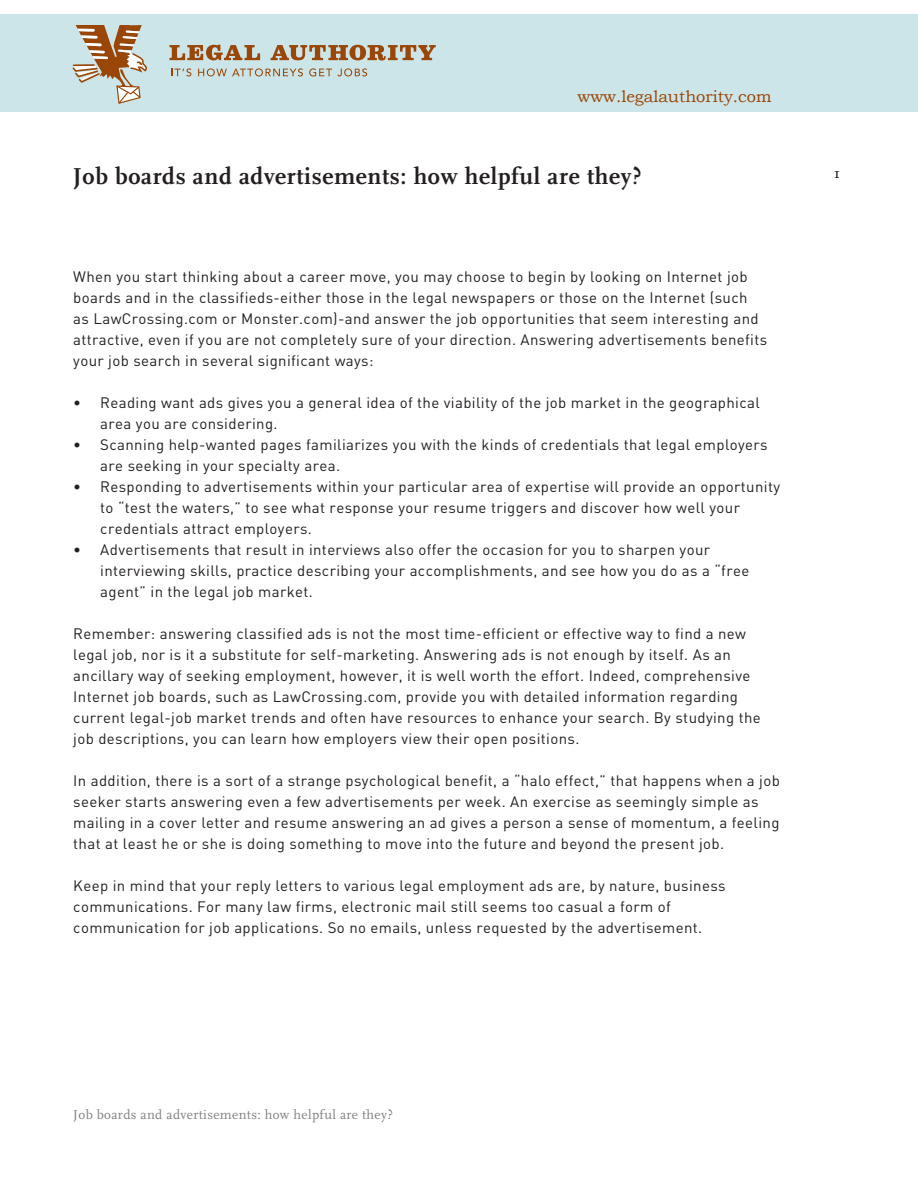
<style>
.page{position:relative;width:918px;height:1188px;background:#fff}
.page>*{position:absolute;margin:0;border:0;box-sizing:border-box;transform-origin:0 0}
.article_title{font:700 24px "FF Scala";letter-spacing:.025em;color:#231f20}
.t1{font:16.5px "Bookman Old Style";color:#994606}
.body_text{font:15px/21px "DIN";letter-spacing:.025em;color:#231f20}
.article_title-2{font:13.5px "FF Scala";letter-spacing:.025em;color:#808080}
</style>
<div class="page">
<div style="left:0;top:14px;width:918px;height:97px;background:#cce5e9"></div>
<svg style="left:72px;top:25px;width:75px;height:79px"></svg>
<svg style="left:170px;top:45px;width:90px;height:15px"></svg>
<svg style="left:271px;top:45px;width:165px;height:16px"></svg>
<svg style="left:171px;top:68px;width:20px;height:8px"></svg>
<svg style="left:198px;top:68px;width:105px;height:8px"></svg>
<svg style="left:309px;top:68px;width:58px;height:8px"></svg>
<p class="t1" style="left:577px;top:86px;width:196px">www.legalauthority.com</p>
<p class="article_title" style="left:73px;top:163px;width:570px">Job boards and advertisements: how helpful are they?</p>
<p class="body_text" style="left:73px;top:266px;width:695px">When you start thinking about a career move, you may choose to begin by looking on Internet job boards and in the classifieds-either those in the legal newspapers or those on the Internet (such<br>as LawCrossing.com or Monster.com)-and answer the job opportunities that seem interesting and attractive, even if you are not completely sure of your direction. Answering advertisements benefits your job search in several significant ways:</p>
<p class="body_text" style="left:100px;top:392px;width:661px">Reading want ads gives you a general idea of the viability of the job market in the geographical area you are considering.</p>
<p class="body_text" style="left:100px;top:434px;width:669px">Scanning help-wanted pages familiarizes you with the kinds of credentials that legal employers are seeking in your specialty area.</p>
<p class="body_text" style="left:100px;top:476px;width:681px">Responding to advertisements within your particular area of expertise will provide an opportunity to “test the waters,” to see what response your resume triggers and discover how well your credentials attract employers.</p>
<p class="body_text" style="left:100px;top:539px;width:651px">Advertisements that result in interviews also offer the occasion for you to sharpen your interviewing skills, practice describing your accomplishments, and see how you do as a “free agent” in the legal job market.</p>
<p class="body_text" style="left:73px;top:623px;width:689px">Remember: answering classified ads is not the most time-efficient or effective way to find a new legal job, nor is it a substitute for self-marketing. Answering ads is not enough by itself. As an ancillary way of seeking employment, however, it is well worth the effort. Indeed, comprehensive Internet job boards, such as LawCrossing.com, provide you with detailed information regarding current legal-job market trends and often have resources to enhance your search. By studying the job descriptions, you can learn how employers view their open positions.</p>
<p class="body_text" style="left:73px;top:770px;width:708px">In addition, there is a sort of a strange psychological benefit, a “halo effect,” that happens when a job seeker starts answering even a few advertisements per week. An exercise as seemingly simple as mailing in a cover letter and resume answering an ad gives a person a sense of momentum, a feeling that at least he or she is doing something to move into the future and beyond the present job.</p>
<p class="body_text" style="left:73px;top:875px;width:654px">Keep in mind that your reply letters to various legal employment ads are, by nature, business communications. For many law firms, electronic mail still seems too casual a form of communication for job applications. So no emails, unless requested by the advertisement.</p>
<p class="body_text" style="left:73px;top:392px;width:9px">•</p>
<p class="body_text" style="left:73px;top:434px;width:9px">•</p>
<p class="body_text" style="left:73px;top:476px;width:9px">•</p>
<p class="body_text" style="left:73px;top:539px;width:9px">•</p>
<p class="article_title-2" style="left:73px;top:1107px;width:321px">Job boards and advertisements: how helpful are they?</p>
</div>
